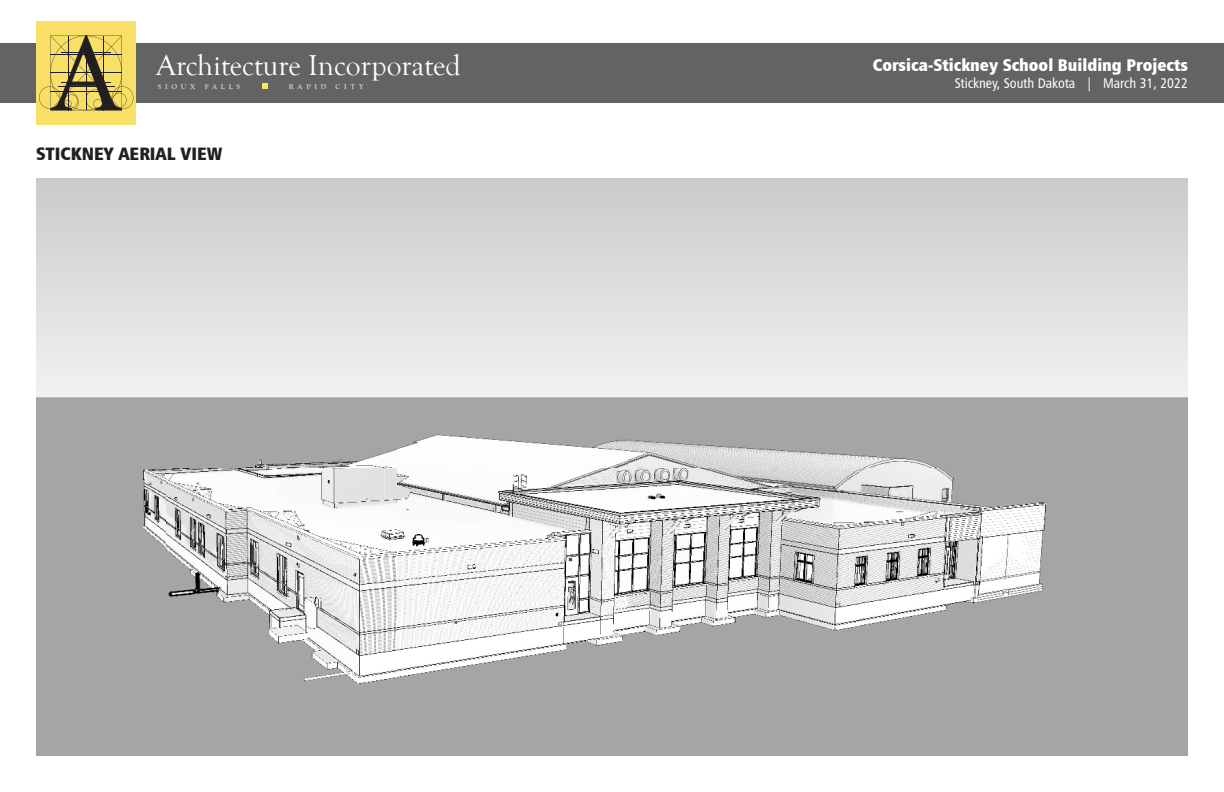
<style>
.page{position:relative;width:1224px;height:792px;background:#fff}
.page>*{position:absolute;margin:0;border:0;box-sizing:border-box;transform-origin:0 0}
.t1{font:29.5px "Goudy Old Style T";color:#fff}
.t2{font:18px "Humanist 777 BT Extra Black Cond B";color:#231f20}
.Letterhead_body_text{font:17px "Humanist 777 BT Extra Black Cond B";color:#fff}
.Letterhead_body_text-2{font:14px "Humanist 777 BT Roman Condensed B";color:#fff}
.t3{font:700 7.4px "Goudy Old Style T";letter-spacing:.5em;color:#dcdddf}
</style>
<div class="page">
<div style="left:0;top:43px;width:1224px;height:60px;background:#636366"></div>
<svg style="left:262px;top:84px;width:5px;height:5px"></svg>
<div style="left:36px;top:21px;width:100px;height:104px;background:#f8df65"></div>
<svg style="left:39px;top:36px;width:94px;height:74px"></svg>
<img style="left:36px;top:178px;width:1152px;height:578px">
<h1 class="t1" style="left:157px;top:49px;width:306px">Architecture Incorporated</h1>
<p class="t3" style="left:158px;top:82px;width:39px">SIOUX</p>
<p class="t3" style="left:205px;top:82px;width:37px">FALLS</p>
<p class="t3" style="left:289px;top:82px;width:39px">RAPID</p>
<p class="t3" style="left:336px;top:82px;width:30px">CITY</p>
<p class="t2" style="left:36px;top:142px;width:188px">STICKNEY AERIAL VIEW</p>
<p class="Letterhead_body_text" style="left:873px;top:54px;width:317px">Corsica-Stickney School Building Projects</p>
<p class="Letterhead_body_text-2" style="left:955px;top:74px;width:235px">Stickney, South Dakota | March 31, 2022</p>
</div>
